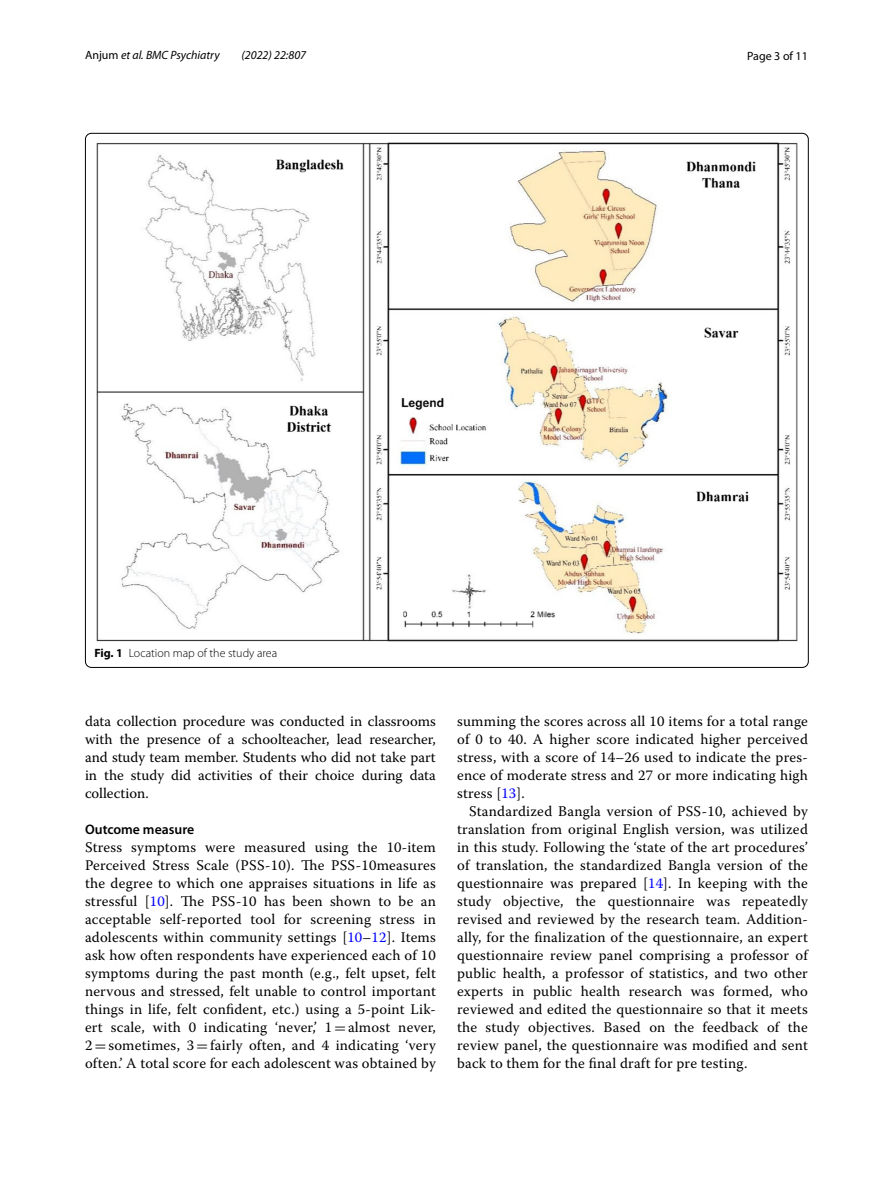
<style>
.page{position:relative;width:893px;height:1187px;background:#fff}
.page>*{position:absolute;margin:0;border:0;box-sizing:border-box;transform-origin:0 0}
.t1{font:14.7px/18px "Warnock Pro";letter-spacing:.015em;color:#000;text-align:justify}
.t2{font:600 13.8px "Myriad Pro";color:#000}
.t3{font:italic 12px "Myriad Pro";color:#000}
.t4{font:300 12px "Myriad Pro";color:#000}
.t5{font:12px "Myriad Pro";color:#000}
.s1{font-style:normal}
.s2{font-weight:700}
.s3{color:#00f}
.s4{font-family:"MTSY"}
</style>
<div class="page">
<img style="left:97px;top:142px;width:700px;height:500px">
<p class="t3" style="left:85px;top:48px;width:136px"><span class="s1">Anjum</span> et al. BMC Psychiatry</p>
<p class="t3" style="left:241px;top:48px;width:66px">(2022) 22:807</p>
<p class="t5" style="left:747px;top:48px;width:62px">Page 3 of 11</p>
<p class="t4" style="left:94px;top:646px;width:184px"><span class="s2">Fig. 1</span> Location map of the study area</p>
<p class="t1" style="left:85px;top:711px;width:352px">data collection procedure was conducted in classrooms with the presence of a schoolteacher, lead researcher, and study team member. Students who did not take part in the study did activities of their choice during data collection.</p>
<p class="t2" style="left:85px;top:820px;width:111px">Outcome measure</p>
<p class="t1" style="left:85px;top:837px;width:352px">Stress symptoms were measured using the 10-item Perceived Stress Scale (PSS-10). The PSS-10measures the degree to which one appraises situations in life as stressful [<span class="s3">10</span>]. The PSS-10 has been shown to be an acceptable self-reported tool for screening stress in adolescents within community settings [<span class="s3">10</span>–<span class="s3">12</span>]. Items ask how often respondents have experienced each of 10 symptoms during the past month (e.g., felt upset, felt nervous and stressed, felt unable to control important things in life, felt confident, etc.) using a 5-point Lik&shy;ert scale, with 0 indicating ‘never,’ 1<span class="s4">=</span>almost never, 2<span class="s4">=</span>sometimes, 3<span class="s4">=</span>fairly often, and 4 indicating ‘very often.’ A total score for each adolescent was obtained by</p>
<p class="t1" style="left:457px;top:711px;width:352px">summing the scores across all 10 items for a total range of 0 to 40. A higher score indicated higher perceived stress, with a score of 14–26 used to indicate the pres&shy;ence of moderate stress and 27 or more indicating high stress [<span class="s3">13</span>].</p>
<p class="t1" style="left:457px;top:801px;width:352px;text-indent:12px">Standardized Bangla version of PSS-10, achieved by translation from original English version, was utilized in this study. Following the ‘state of the art procedures’ of translation, the standardized Bangla version of the questionnaire was prepared [<span class="s3">14</span>]. In keeping with the study objective, the questionnaire was repeatedly revised and reviewed by the research team. Addition&shy;ally, for the finalization of the questionnaire, an expert questionnaire review panel comprising a professor of public health, a professor of statistics, and two other experts in public health research was formed, who reviewed and edited the questionnaire so that it meets the study objectives. Based on the feedback of the review panel, the questionnaire was modified and sent back to them for the final draft for pre testing.</p>
</div>
